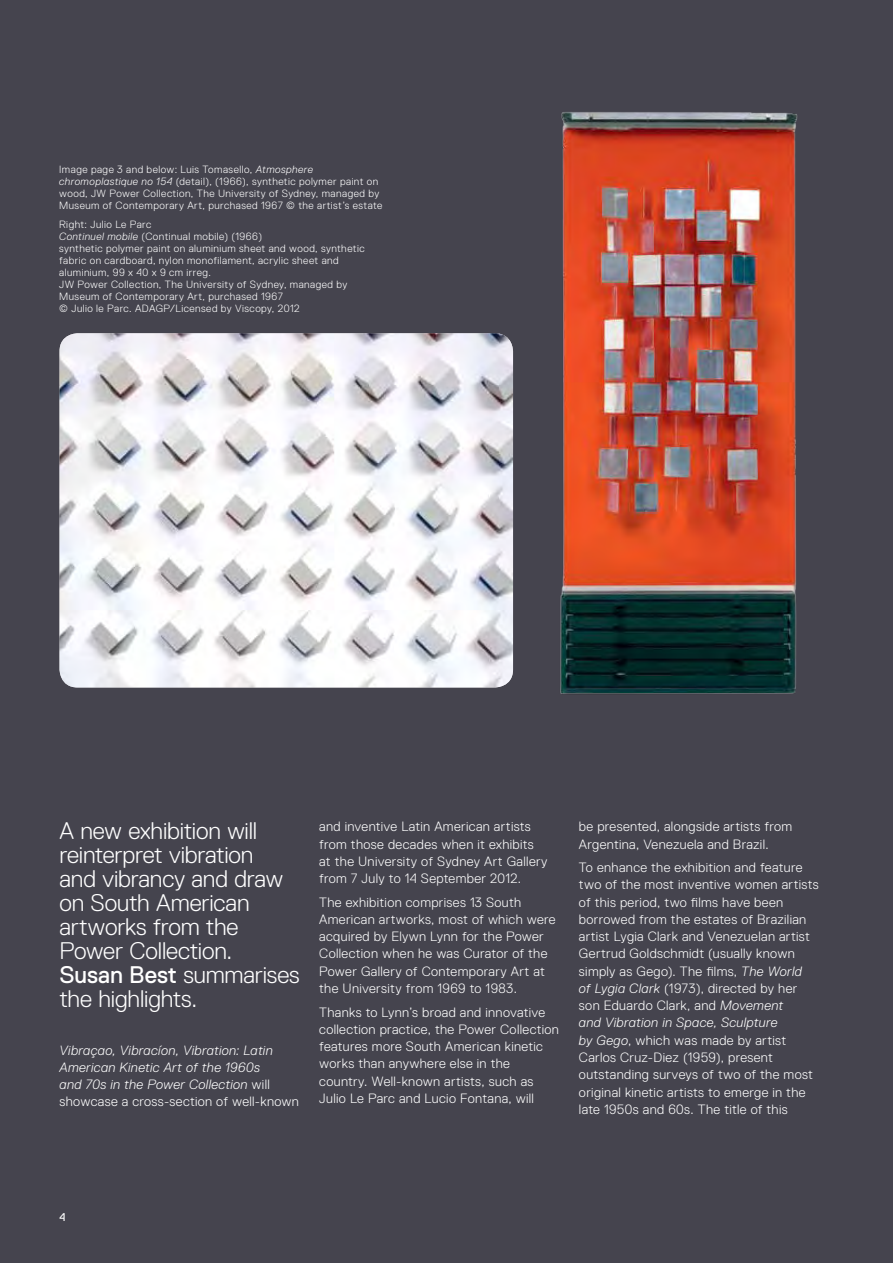
<style>
.page{position:relative;width:893px;height:1263px;background:#45444e}
.page>*{position:absolute;margin:0;border:0;box-sizing:border-box;transform-origin:0 0}
.t1{font:300 24px/24px "Replica Std";letter-spacing:-.01em;color:#fff}
.t2{font:300 13.5px/17.2px "Replica Std";letter-spacing:.025em;color:#fff}
.t3{font:italic 300 13.5px/17.2px "Replica Std";letter-spacing:.025em;color:#fff}
.t4{font:11.25px "Replica Std";color:#fff}
.t5{font:300 10.5px/12px "Replica Std";letter-spacing:.045em;color:#fff}
.s1{font-style:italic}
.s2{font-weight:400}
.s3{font-style:normal}
</style>
<div class="page">
<img style="left:60px;top:333px;width:453px;height:354px">
<img style="left:560px;top:112px;width:238px;height:582px">
<p class="t5" style="left:59px;top:164px;width:325px">Image page 3 and below: Luis Tomasello, <span class="s1">Atmosphere chromoplastique no 154</span> (detail), (1966), synthetic polymer paint on wood, JW Power Collection, The University of Sydney, managed by Museum of Contemporary Art, purchased 1967 © the artist’s estate</p>
<p class="t5" style="left:59px;top:218px;width:307px">Right: Julio Le Parc<br><span class="s1">Continuel mobile</span> (Continual mobile) (1966)<br>synthetic polymer paint on aluminium sheet and wood, synthetic fabric on cardboard, nylon monofilament, acrylic sheet and aluminium, 99 x 40 x 9 cm irreg.<br>JW Power Collection, The University of Sydney, managed by Museum of Contemporary Art, purchased 1967<br>© Julio le Parc. ADAGP/Licensed by Viscopy, 2012</p>
<h1 class="t1" style="left:60px;top:819px;width:242px">A new exhibition will reinterpret vibration<br>and vibrancy and draw on South American artworks from the<br>Power Collection.<br><span class="s2">Susan Best</span> summarises the highlights.</h1>
<p class="t3" style="left:60px;top:1041px;width:241px">Vibraçao, Vibracíon, Vibration: Latin American Kinetic Art of the 1960s<br>and 70s in the Power Collection <span class="s3">will showcase a cross-section of well‑known</span></p>
<p class="t2" style="left:319px;top:818px;width:230px">and inventive Latin American artists from those decades when it exhibits at the University of Sydney Art Gallery from 7 July to 14 September 2012.</p>
<p class="t2" style="left:319px;top:893px;width:238px">The exhibition comprises 13 South American artworks, most of which were acquired by Elywn Lynn for the Power Collection when he was Curator of the Power Gallery of Contemporary Art at the University from 1969 to 1983.</p>
<p class="t2" style="left:319px;top:1003px;width:241px">Thanks to Lynn’s broad and innovative collection practice, the Power Collection features more South American kinetic works than anywhere else in the country. Well-known artists, such as Julio Le Parc and Lucio Fontana, will</p>
<p class="t2" style="left:579px;top:818px;width:215px">be presented, alongside artists from<br>Argentina, Venezuela and Brazil.</p>
<p class="t2" style="left:579px;top:859px;width:241px">To enhance the exhibition and feature two of the most inventive women artists of this period, two films have been borrowed from the estates of Brazilian artist Lygia Clark and Venezuelan artist Gertrud Goldschmidt (usually known simply as Gego). The films, <span class="s1">The World<br>of Lygia Clark</span> (1973), directed by her son Eduardo Clark, and <span class="s1">Movement<br>and Vibration in Space, Sculpture<br>by Gego</span>, which was made by artist Carlos Cruz-Diez (1959), present outstanding surveys of two of the most original kinetic artists to emerge in the late 1950s and 60s. The title of this</p>
<p class="t4" style="left:60px;top:1211px;width:8px">4</p>
</div>
